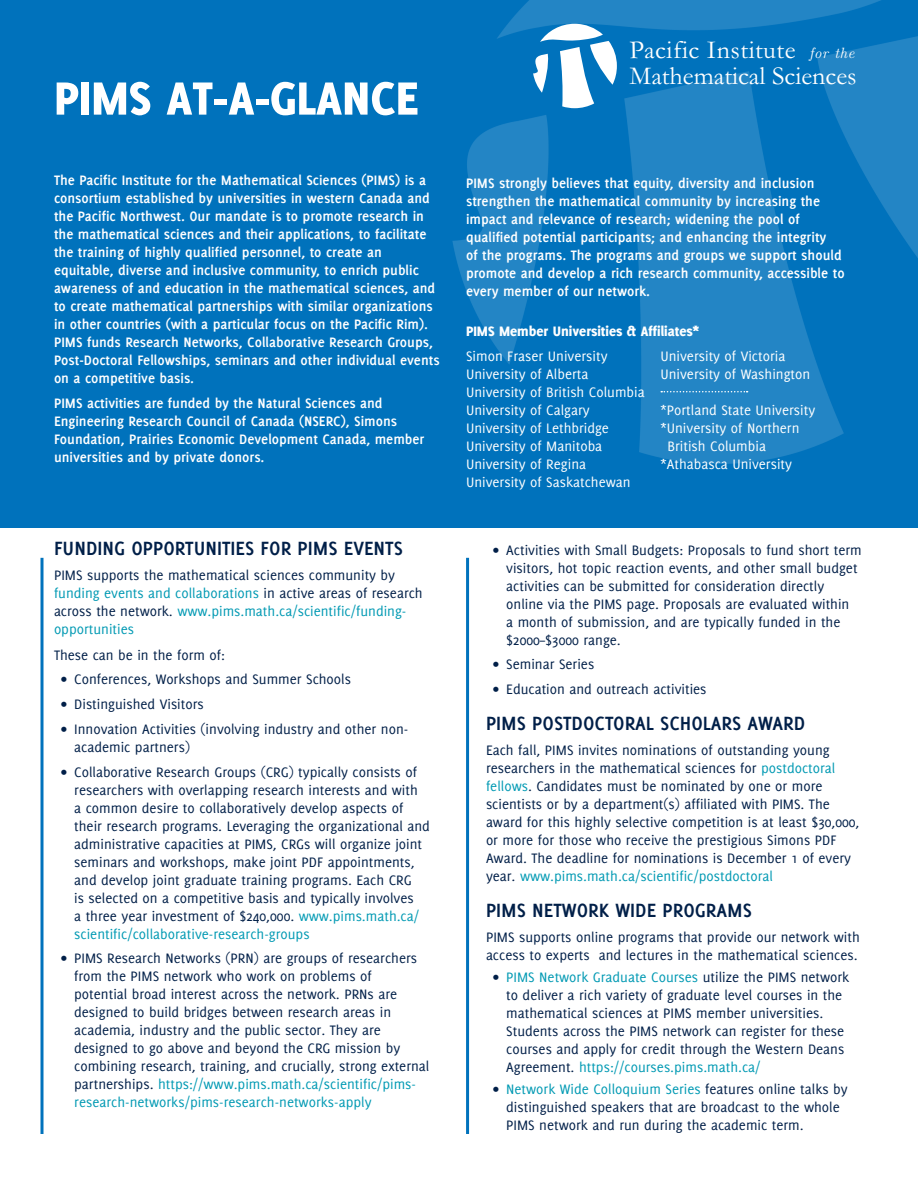
<style>
.page{position:relative;width:918px;height:1188px;background:#fff}
.page>*{position:absolute;margin:0;border:0;box-sizing:border-box;transform-origin:0 0}
.Body{font:800 51px "Delicious";color:#fff}
.t1{font:26.1px/26.1px "Garamond";color:#fff}
.Funding_H1{font:700 21px "Delicious";color:#001f48}
.Body-2{font:15px/18px "Delicious";color:#001f48}
.Intro{font:700 15px/18px "Delicious";color:#fff}
.Body-3{font:15px/18px "Delicious";color:#fff}
.Funding_H1-2{font:15px/18px "Delicious";color:#001f48}
.Body-4{font:800 15px "Delicious";color:#fff}
.s1{color:#0099b3}
.s2{font-family:"Cmti 12";font-size:14.85px}
</style>
<div class="page">
<div style="left:0;top:0;width:918px;height:527px;background:#0072bc"></div>
<img style="left:452px;top:0;width:466px;height:463px">
<svg style="left:533px;top:24px;width:84px;height:84px"></svg>
<svg style="left:661px;top:391px;width:87px;height:1px"></svg>
<svg style="left:40px;top:558px;width:4px;height:576px;background:#3f95cc"></svg>
<hr style="left:466px;top:558px;width:3px;height:576px;background:#0072bc">
<p class="Body" style="left:54px;top:68px;width:366px">PIMS AT-A-GLANCE</p>
<p class="Intro" style="left:54px;top:171px;width:387px">The Pacific Institute for the Mathematical Sciences (PIMS) is a consortium established by universities in western Canada and the Pacific Northwest. Our mandate is to promote research in the mathematical sciences and their applications, to facilitate the training of highly qualified personnel, to create an equitable, diverse and inclusive community, to enrich public awareness of and education in the mathematical sciences, and to create mathematical partnerships with similar organizations in other countries (with a particular focus on the Pacific Rim).<br>PIMS funds Research Networks, Collaborative Research Groups, Post-Doctoral Fellowships, seminars and other individual events on a competitive basis.</p>
<p class="Intro" style="left:54px;top:394px;width:372px">PIMS activities are funded by the Natural Sciences and Engineering Research Council of Canada (NSERC), Simons Foundation, Prairies Economic Development Canada, member universities and by private donors.</p>
<p class="Funding_H1" style="left:54px;top:537px;width:350px">FUNDING OPPORTUNITIES FOR PIMS EVENTS</p>
<p class="Body-2" style="left:54px;top:566px;width:370px">PIMS supports the mathematical sciences community by <span class="s1">funding events and collaborations</span> in active areas of research across the network. <span class="s1">www.pims.math.ca/scientific/funding&shy;opportunities</span></p>
<p class="Body-2" style="left:54px;top:646px;width:173px">These can be in the form of:</p>
<p class="Body-2" style="left:61px;top:670px;width:292px">• Conferences, Workshops and Summer Schools</p>
<p class="Body-2" style="left:61px;top:695px;width:145px">• Distinguished Visitors</p>
<p class="Body-2" style="left:74px;top:720px;width:336px;text-indent:-14px">• Innovation Activities (involving industry and other non&shy;academic partners)</p>
<p class="Body-2" style="left:74px;top:763px;width:357px;text-indent:-14px">• Collaborative Research Groups (CRG) typically consists of researchers with overlapping research interests and with<br>a common desire to collaboratively develop aspects of their research programs. Leveraging the organizational and administrative capacities at PIMS, CRGs will organize joint seminars and workshops, make joint PDF appointments, and develop joint graduate training programs. Each CRG<br>is selected on a competitive basis and typically involves<br>a three year investment of $240,000. <span class="s1">www.pims.math.ca/ scientific/collaborative-research-groups</span></p>
<p class="Body-2" style="left:74px;top:949px;width:357px;text-indent:-14px">• PIMS Research Networks (PRN) are groups of researchers from the PIMS network who work on problems of<br>potential broad interest across the network. PRNs are designed to build bridges between research areas in academia, industry and the public sector. They are designed to go above and beyond the CRG mission by combining research, training, and crucially, strong external partnerships. <span class="s1">https://www.pims.math.ca/scientific/pims&shy;research-networks/pims-research-networks-apply</span></p>
<p class="t1" style="left:630px;top:36px;width:229px">Pacific Institute <span class="s2">for the<br></span>Mathematical Sciences</p>
<p class="Intro" style="left:466px;top:174px;width:380px">PIMS strongly believes that equity, diversity and inclusion strengthen the mathematical community by increasing the impact and relevance of research; widening the pool of qualified potential participants; and enhancing the integrity<br>of the programs. The programs and groups we support should promote and develop a rich research community, accessible to every member of our network.</p>
<p class="Body-4" style="left:466px;top:323px;width:235px">PIMS Member Universities &amp; Affiliates*</p>
<p class="Body-3" style="left:466px;top:347px;width:180px">Simon Fraser University<br>University of Alberta<br>University of British Columbia<br>University of Calgary<br>University of Lethbridge<br>University of Manitoba<br>University of Regina<br>University of Saskatchewan</p>
<p class="Body-3" style="left:660px;top:347px;width:151px">University of Victoria<br>University of Washington</p>
<p class="Body-3" style="left:660px;top:401px;width:156px">*Portland State University</p>
<p class="Body-3" style="left:660px;top:419px;width:141px">*University of Northern</p>
<p class="Body-3" style="left:668px;top:437px;width:100px">British Columbia</p>
<p class="Body-3" style="left:660px;top:455px;width:133px">*Athabasca University</p>
<p class="Body-2" style="left:506px;top:541px;width:357px;text-indent:-14px">• Activities with Small Budgets: Proposals to fund short term visitors, hot topic reaction events, and other small budget activities can be submitted for consideration directly online via the PIMS page. Proposals are evaluated within<br>a month of submission, and are typically funded in the $2000–$3000 range.</p>
<p class="Body-2" style="left:493px;top:655px;width:103px">• Seminar Series</p>
<p class="Body-2" style="left:493px;top:680px;width:215px">• Education and outreach activities</p>
<p class="Funding_H1" style="left:486px;top:711px;width:321px">PIMS POSTDOCTORAL SCHOLARS AWARD</p>
<p class="Body-2" style="left:486px;top:741px;width:375px">Each fall, PIMS invites nominations of outstanding young researchers in the mathematical sciences for <span class="s1">postdoctoral fellows</span>. Candidates must be nominated by one or more scientists or by a department(s) affiliated with PIMS. The award for this highly selective competition is at least $30,000, or more for those who receive the prestigious Simons PDF Award. The deadline for nominations is December 1 of every year. <span class="s1">www.pims.math.ca/scientific/postdoctoral</span></p>
<p class="Funding_H1" style="left:486px;top:898px;width:267px">PIMS NETWORK WIDE PROGRAMS</p>
<p class="Funding_H1-2" style="left:486px;top:928px;width:375px">PIMS supports online programs that provide our network with access to experts and lectures in the mathematical sciences.</p>
<p class="Body-2" style="left:506px;top:968px;width:345px;text-indent:-14px">• <span class="s1">PIMS Network Graduate Courses</span> utilize the PIMS network to deliver a rich variety of graduate level courses in the mathematical sciences at PIMS member universities.<br>Students across the PIMS network can register for these courses and apply for credit through the Western Deans Agreement. <span class="s1">https://courses.pims.math.ca/</span></p>
<p class="Body-2" style="left:506px;top:1080px;width:343px;text-indent:-14px">• <span class="s1">Network Wide Colloquium Series</span> features online talks by distinguished speakers that are broadcast to the whole<br>PIMS network and run during the academic term.</p>
</div>
